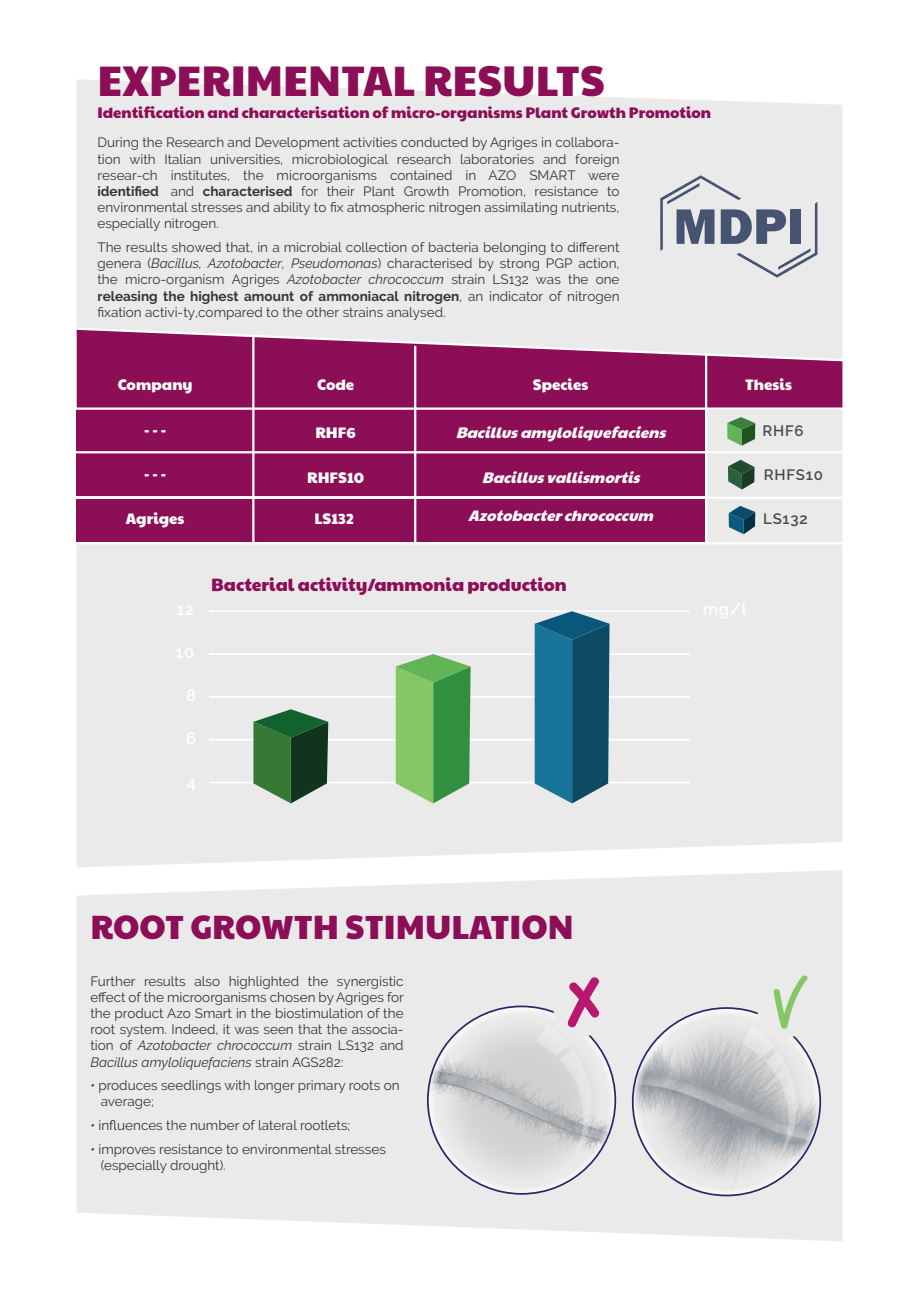
<style>
.page{position:relative;width:919px;height:1289px;background:#fff}
.page>*{position:absolute;margin:0;border:0;box-sizing:border-box;transform-origin:0 0}
.t1{font:42px "Paytone One";color:#8c0e57}
.t2{font:33px "Paytone One";color:#8c0e57}
.t3{font:17.55px "Paytone One";color:#8c0e57}
.t4{font:600 16.5px "Raleway";color:#fff}
.t5{font:15px "Paytone One";color:#8c0e57}
.t6{font:italic 15px "Paytone One";color:#fff}
.t7{font:15px "Paytone One";color:#fff}
.t8{font:600 15px "Raleway";letter-spacing:.05em;color:#4e4b4c}
.t9{font:13.5px/16.2px "Raleway";color:#393535;text-align:justify}
.s1{font-weight:700}
.s2{font-style:italic}
</style>
<div class="page">
<div style="left:79px;top:79px;width:761px;height:788px;background:#ebeaea"></div>
<svg style="left:79px;top:870px;width:763px;height:371px;background:#ecebeb"></svg>
<hr style="left:209px;top:696px;width:480px;height:1px;background:#fff">
<hr style="left:209px;top:738px;width:480px;height:2px;background:#fff">
<hr style="left:209px;top:781px;width:480px;height:2px;background:#fff">
<hr style="left:209px;top:653px;width:480px;height:2px;background:#fff">
<hr style="left:209px;top:610px;width:480px;height:2px;background:#fff">
<img style="left:634px;top:1009px;width:184px;height:184px">
<svg style="left:428px;top:1006px;width:187px;height:187px;background:#d7d7d8"></svg>
<svg style="left:632px;top:1008px;width:188px;height:187px;background:#c8c9cd"></svg>
<div style="left:553px;top:976px;width:59px;height:60px;background:#ebeaea;border-radius:50%"></div>
<svg style="left:536px;top:974px;width:65px;height:180px"></svg>
<div style="left:757px;top:977px;width:59px;height:60px;background:#ebeaea;border-radius:50%"></div>
<svg style="left:741px;top:974px;width:68px;height:182px"></svg>
<svg style="left:660px;top:175px;width:157px;height:102px;background:#c3c5cc"></svg>
<div style="left:77px;top:409px;width:629px;height:43px;background:#8c0e57"></div>
<div style="left:77px;top:452px;width:630px;height:44px;background:#8c0e57"></div>
<div style="left:77px;top:498px;width:630px;height:43px;background:#8c0e57"></div>
<div style="left:79px;top:362px;width:761px;height:45px;background:#8c0e57"></div>
<hr style="left:75px;top:451px;width:768px;height:2px;background:#fff">
<hr style="left:75px;top:496px;width:768px;height:3px;background:#fff">
<hr style="left:75px;top:542px;width:768px;height:2px;background:#fff">
<hr style="left:75px;top:407px;width:768px;height:3px;background:#fff">
<svg style="left:79px;top:326px;width:761px;height:36px;background:#c187a8"></svg>
<hr style="left:252px;top:335px;width:2px;height:208px;background:#fff">
<hr style="left:705px;top:353px;width:2px;height:190px;background:#fff">
<hr style="left:414px;top:346px;width:2px;height:197px;background:#fff">
<svg style="left:728px;top:506px;width:27px;height:28px"></svg>
<svg style="left:728px;top:460px;width:26px;height:29px"></svg>
<svg style="left:727px;top:417px;width:28px;height:28px"></svg>
<svg style="left:396px;top:654px;width:74px;height:149px;background:#6cb363"></svg>
<svg style="left:253px;top:709px;width:75px;height:94px;background:#45734d"></svg>
<svg style="left:534px;top:611px;width:75px;height:192px;background:#296d89"></svg>
<h1 class="t1" style="left:97px;top:43px;width:509px">EXPERIMENTAL RESULTS</h1>
<p class="t5" style="left:97px;top:99px;width:615px">Identification and characterisation of micro-organisms Plant Growth Promotion</p>
<p class="t9" style="left:97px;top:134px;width:523px">During the Research and Development activities conducted by Agriges in collabora&shy;tion with Italian universities, microbiological research laboratories and foreign resear-ch institutes, the microorganisms contained in AZO SMART were <span class="s1">identified</span> and <span class="s1">characterised</span> for their Plant Growth Promotion, resistance to environmental stresses and ability to fix atmospheric nitrogen assimilating nutrients, especially nitrogen.</p>
<p class="t9" style="left:97px;top:239px;width:523px">The results showed that, in a microbial collection of bacteria belonging to different genera (<span class="s2">Bacillus, Azotobacter, Pseudomonas</span>) characterised by strong PGP action, the micro-organism Agriges <span class="s2">Azotobacter chrococcum</span> strain LS132 was the one <span class="s1">releasing the highest amount of ammoniacal nitrogen</span>, an indicator of nitrogen fixation activi-ty,compared to the other strains analysed.</p>
<p class="t7" style="left:118px;top:370px;width:76px">Company</p>
<p class="t7" style="left:144px;top:416px;width:23px">- - -</p>
<p class="t7" style="left:144px;top:460px;width:23px">- - -</p>
<p class="t7" style="left:126px;top:505px;width:60px">Agriges</p>
<p class="t7" style="left:317px;top:370px;width:39px">Code</p>
<p class="t7" style="left:315px;top:419px;width:42px">RHF6</p>
<p class="t7" style="left:307px;top:464px;width:58px">RHFS10</p>
<p class="t7" style="left:314px;top:504px;width:41px">LS132</p>
<p class="t7" style="left:533px;top:371px;width:57px">Species</p>
<p class="t7" style="left:745px;top:371px;width:48px">Thesis</p>
<p class="t6" style="left:455px;top:419px;width:218px">Bacillusamyloliquefaciens</p>
<p class="t6" style="left:482px;top:464px;width:166px">Bacillusvallismortis</p>
<p class="t6" style="left:468px;top:501px;width:193px">Azotobacterchrococcum</p>
<p class="t8" style="left:762px;top:422px;width:43px">RHF6</p>
<p class="t8" style="left:764px;top:466px;width:60px">RHFS10</p>
<p class="t8" style="left:763px;top:509px;width:46px">LS132</p>
<p class="t4" style="left:177px;top:600px;width:19px">12</p>
<p class="t4" style="left:175px;top:643px;width:20px">10</p>
<p class="t3" style="left:211px;top:568px;width:357px">Bacterial activity/ammonia production</p>
<p class="t4" style="left:187px;top:772px;width:11px">4</p>
<h2 class="t2" style="left:90px;top:896px;width:485px">ROOT GROWTH STIMULATION</h2>
<p class="t9" style="left:90px;top:972px;width:315px">Further results also highlighted the synergistic effect of the microorganisms chosen by Agriges for the product Azo Smart in the biostimulation of the root system. Indeed, it was seen that the associa&shy;tion of <span class="s2">Azotobacter chrococcum</span> strain LS132 and <span class="s2">Bacillus amyloliquefaciens</span> strain AGS282:</p>
<p class="t9" style="left:101px;top:1077px;width:300px;text-indent:-10px">• produces seedlings with longer primary roots on average;</p>
<p class="t9" style="left:90px;top:1117px;width:261px">• influences the number of lateral rootlets;</p>
<p class="t9" style="left:101px;top:1140px;width:287px;text-indent:-10px">• improves resistance to environmental stresses (especially drought).</p>
</div>
